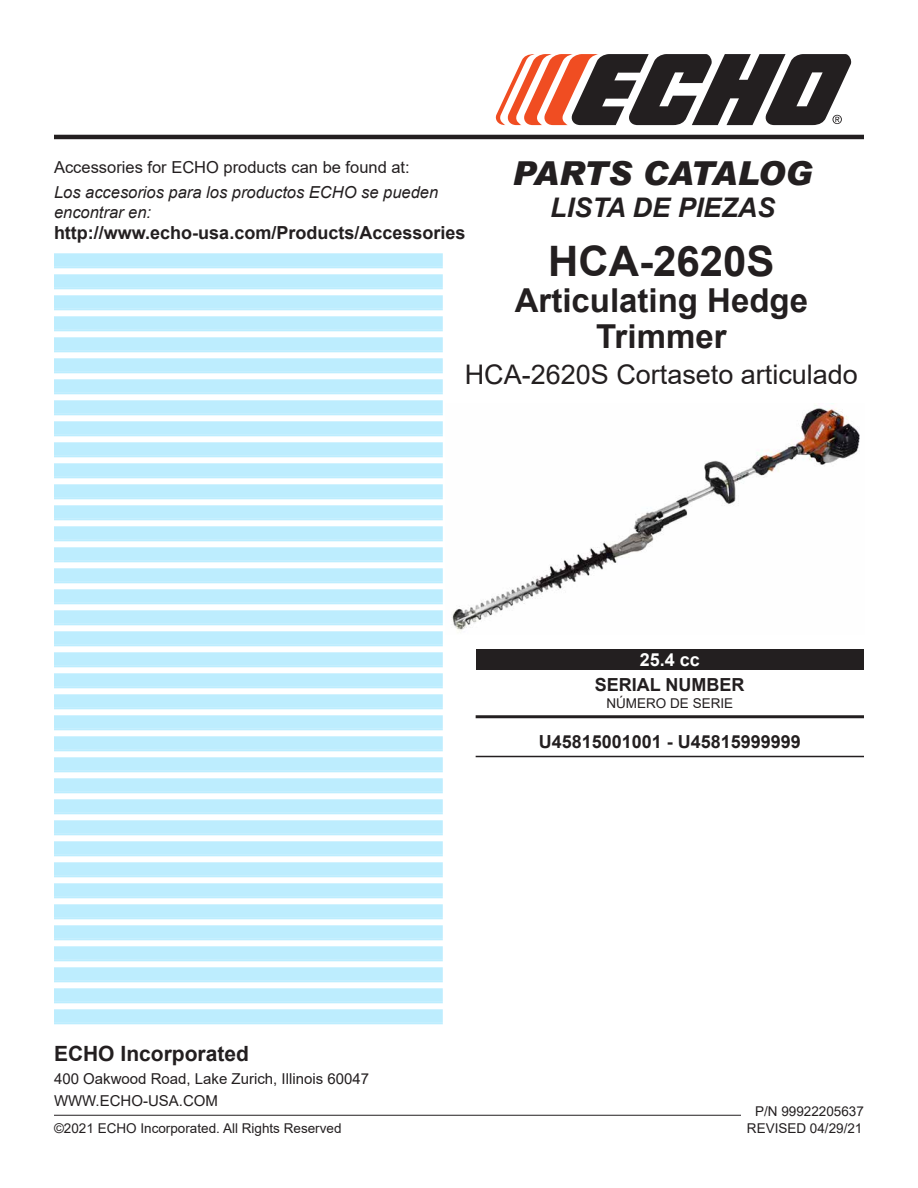
<style>
.page{position:relative;width:918px;height:1188px;background:#fff}
.page>*{position:absolute;margin:0;border:0;box-sizing:border-box;transform-origin:0 0}
.t1{font:700 42px "Arial";color:#231f20}
.t2{font:700 33px/36px "Arial";color:#231f20;text-align:center}
.t3{font:italic 900 33px "Arial";letter-spacing:-.015em;color:#231f20}
.t4{font:27px "Arial";color:#231f20}
.t5{font:italic 700 27px "Arial";color:#231f20}
.t6{font:700 21px "Arial";color:#231f20}
.t7{font:700 18px "Arial";color:#231f20}
.t8{font:700 18px "Arial";color:#fff}
.t9{font:italic 16.5px/19.8px "Arial";color:#231f20}
.t10{font:16.5px "Arial";color:#231f20}
.t11{font:15px/22.5px "Arial";color:#231f20}
.t12{font:13.5px "Arial";color:#231f20}
</style>
<div class="page">
<svg style="left:495px;top:54px;width:357px;height:71px"></svg>
<hr style="left:54px;top:135px;width:810px;height:4px;background:#231f20">
<hr style="left:54px;top:1115px;width:687px;height:1px;background:#231f20">
<hr style="left:476px;top:715px;width:388px;height:3px;background:#231f20">
<hr style="left:476px;top:756px;width:388px;height:1px;background:#231f20">
<div style="left:476px;top:649px;width:388px;height:21px;background:#231f20"></div>
<div style="left:54px;top:253px;width:389px;height:14px;background:#bdedfe"></div>
<hr style="left:54px;top:267px;width:389px;height:1px;background:#bdedfe">
<div style="left:54px;top:274px;width:389px;height:14px;background:#bdedfe"></div>
<hr style="left:54px;top:288px;width:389px;height:1px;background:#bdedfe">
<div style="left:54px;top:295px;width:389px;height:14px;background:#bdedfe"></div>
<hr style="left:54px;top:309px;width:389px;height:1px;background:#bdedfe">
<div style="left:54px;top:316px;width:389px;height:14px;background:#bdedfe"></div>
<hr style="left:54px;top:330px;width:389px;height:1px;background:#bdedfe">
<div style="left:54px;top:337px;width:389px;height:14px;background:#bdedfe"></div>
<hr style="left:54px;top:351px;width:389px;height:1px;background:#bdedfe">
<div style="left:54px;top:358px;width:389px;height:14px;background:#bdedfe"></div>
<hr style="left:54px;top:372px;width:389px;height:1px;background:#bdedfe">
<div style="left:54px;top:379px;width:389px;height:14px;background:#bdedfe"></div>
<hr style="left:54px;top:393px;width:389px;height:1px;background:#bdedfe">
<div style="left:54px;top:400px;width:389px;height:14px;background:#bdedfe"></div>
<hr style="left:54px;top:414px;width:389px;height:1px;background:#bdedfe">
<div style="left:54px;top:421px;width:389px;height:14px;background:#bdedfe"></div>
<hr style="left:54px;top:435px;width:389px;height:1px;background:#bdedfe">
<div style="left:54px;top:442px;width:389px;height:14px;background:#bdedfe"></div>
<hr style="left:54px;top:456px;width:389px;height:1px;background:#bdedfe">
<div style="left:54px;top:463px;width:389px;height:14px;background:#bdedfe"></div>
<hr style="left:54px;top:477px;width:389px;height:1px;background:#bdedfe">
<div style="left:54px;top:484px;width:389px;height:14px;background:#bdedfe"></div>
<hr style="left:54px;top:498px;width:389px;height:1px;background:#bdedfe">
<div style="left:54px;top:505px;width:389px;height:14px;background:#bdedfe"></div>
<hr style="left:54px;top:519px;width:389px;height:1px;background:#bdedfe">
<div style="left:54px;top:526px;width:389px;height:14px;background:#bdedfe"></div>
<hr style="left:54px;top:540px;width:389px;height:1px;background:#bdedfe">
<div style="left:54px;top:547px;width:389px;height:14px;background:#bdedfe"></div>
<hr style="left:54px;top:561px;width:389px;height:1px;background:#bdedfe">
<div style="left:54px;top:568px;width:389px;height:14px;background:#bdedfe"></div>
<hr style="left:54px;top:582px;width:389px;height:1px;background:#bdedfe">
<div style="left:54px;top:589px;width:389px;height:14px;background:#bdedfe"></div>
<hr style="left:54px;top:603px;width:389px;height:1px;background:#bdedfe">
<div style="left:54px;top:610px;width:389px;height:14px;background:#bdedfe"></div>
<hr style="left:54px;top:624px;width:389px;height:1px;background:#bdedfe">
<div style="left:54px;top:631px;width:389px;height:14px;background:#bdedfe"></div>
<hr style="left:54px;top:645px;width:389px;height:1px;background:#bdedfe">
<div style="left:54px;top:652px;width:389px;height:14px;background:#bdedfe"></div>
<hr style="left:54px;top:666px;width:389px;height:1px;background:#bdedfe">
<div style="left:54px;top:673px;width:389px;height:14px;background:#bdedfe"></div>
<hr style="left:54px;top:687px;width:389px;height:1px;background:#bdedfe">
<div style="left:54px;top:694px;width:389px;height:14px;background:#bdedfe"></div>
<hr style="left:54px;top:708px;width:389px;height:1px;background:#bdedfe">
<div style="left:54px;top:715px;width:389px;height:14px;background:#bdedfe"></div>
<hr style="left:54px;top:729px;width:389px;height:1px;background:#bdedfe">
<div style="left:54px;top:736px;width:389px;height:14px;background:#bdedfe"></div>
<hr style="left:54px;top:750px;width:389px;height:1px;background:#bdedfe">
<div style="left:54px;top:757px;width:389px;height:14px;background:#bdedfe"></div>
<hr style="left:54px;top:771px;width:389px;height:1px;background:#bdedfe">
<div style="left:54px;top:778px;width:389px;height:14px;background:#bdedfe"></div>
<hr style="left:54px;top:792px;width:389px;height:1px;background:#bdedfe">
<div style="left:54px;top:799px;width:389px;height:14px;background:#bdedfe"></div>
<hr style="left:54px;top:813px;width:389px;height:1px;background:#bdedfe">
<div style="left:54px;top:820px;width:389px;height:14px;background:#bdedfe"></div>
<hr style="left:54px;top:834px;width:389px;height:1px;background:#bdedfe">
<div style="left:54px;top:841px;width:389px;height:14px;background:#bdedfe"></div>
<hr style="left:54px;top:855px;width:389px;height:1px;background:#bdedfe">
<div style="left:54px;top:862px;width:389px;height:14px;background:#bdedfe"></div>
<hr style="left:54px;top:876px;width:389px;height:1px;background:#bdedfe">
<div style="left:54px;top:883px;width:389px;height:14px;background:#bdedfe"></div>
<hr style="left:54px;top:897px;width:389px;height:1px;background:#bdedfe">
<div style="left:54px;top:904px;width:389px;height:14px;background:#bdedfe"></div>
<hr style="left:54px;top:918px;width:389px;height:1px;background:#bdedfe">
<div style="left:54px;top:925px;width:389px;height:14px;background:#bdedfe"></div>
<hr style="left:54px;top:939px;width:389px;height:1px;background:#bdedfe">
<div style="left:54px;top:946px;width:389px;height:14px;background:#bdedfe"></div>
<hr style="left:54px;top:960px;width:389px;height:1px;background:#bdedfe">
<div style="left:54px;top:967px;width:389px;height:14px;background:#bdedfe"></div>
<hr style="left:54px;top:981px;width:389px;height:1px;background:#bdedfe">
<div style="left:54px;top:988px;width:389px;height:14px;background:#bdedfe"></div>
<hr style="left:54px;top:1002px;width:389px;height:1px;background:#bdedfe">
<div style="left:54px;top:1009px;width:389px;height:14px;background:#bdedfe"></div>
<hr style="left:54px;top:1023px;width:389px;height:1px;background:#bdedfe">
<img style="left:452px;top:403px;width:408px;height:228px">
<p class="t10" style="left:54px;top:156px;width:357px">Accessories for ECHO products can be found at:</p>
<p class="t9" style="left:54px;top:182px;width:386px">Los accesorios para los productos ECHO se pueden encontrar en:</p>
<h3 class="t7" style="left:54px;top:220px;width:413px">http://www.echo-usa.com/Products/Accessories</h3>
<h2 class="t3" style="left:513px;top:153px;width:302px">PARTS CATALOG</h2>
<h3 class="t5" style="left:550px;top:189px;width:227px">LISTA DE PIEZAS</h3>
<h1 class="t1" style="left:548px;top:231px;width:228px">HCA-2620S</h1>
<h2 class="t2" style="left:515px;top:282px;width:295px">Articulating Hedge<br>Trimmer</h2>
<h3 class="t4" style="left:465px;top:355px;width:395px">HCA-2620S Cortaseto articulado</h3>
<h3 class="t6" style="left:54px;top:1039px;width:196px">ECHO Incorporated</h3>
<p class="t11" style="left:54px;top:1067px;width:317px">400 Oakwood Road, Lake Zurich, Illinois 60047<br>WWW.ECHO-USA.COM</p>
<h3 class="t8" style="left:640px;top:647px;width:62px">25.4 cc</h3>
<h3 class="t7" style="left:595px;top:672px;width:151px">SERIAL NUMBER</h3>
<p class="t12" style="left:606px;top:694px;width:128px">NÚMERO DE SERIE</p>
<h3 class="t7" style="left:539px;top:729px;width:264px">U45815001001 - U45815999999</h3>
<p class="t12" style="left:755px;top:1102px;width:110px">P/N 99922205637</p>
<p class="t12" style="left:54px;top:1118px;width:289px">©2021 ECHO Incorporated. All Rights Reserved</p>
<p class="t12" style="left:747px;top:1118px;width:117px">REVISED 04/29/21</p>
</div>
